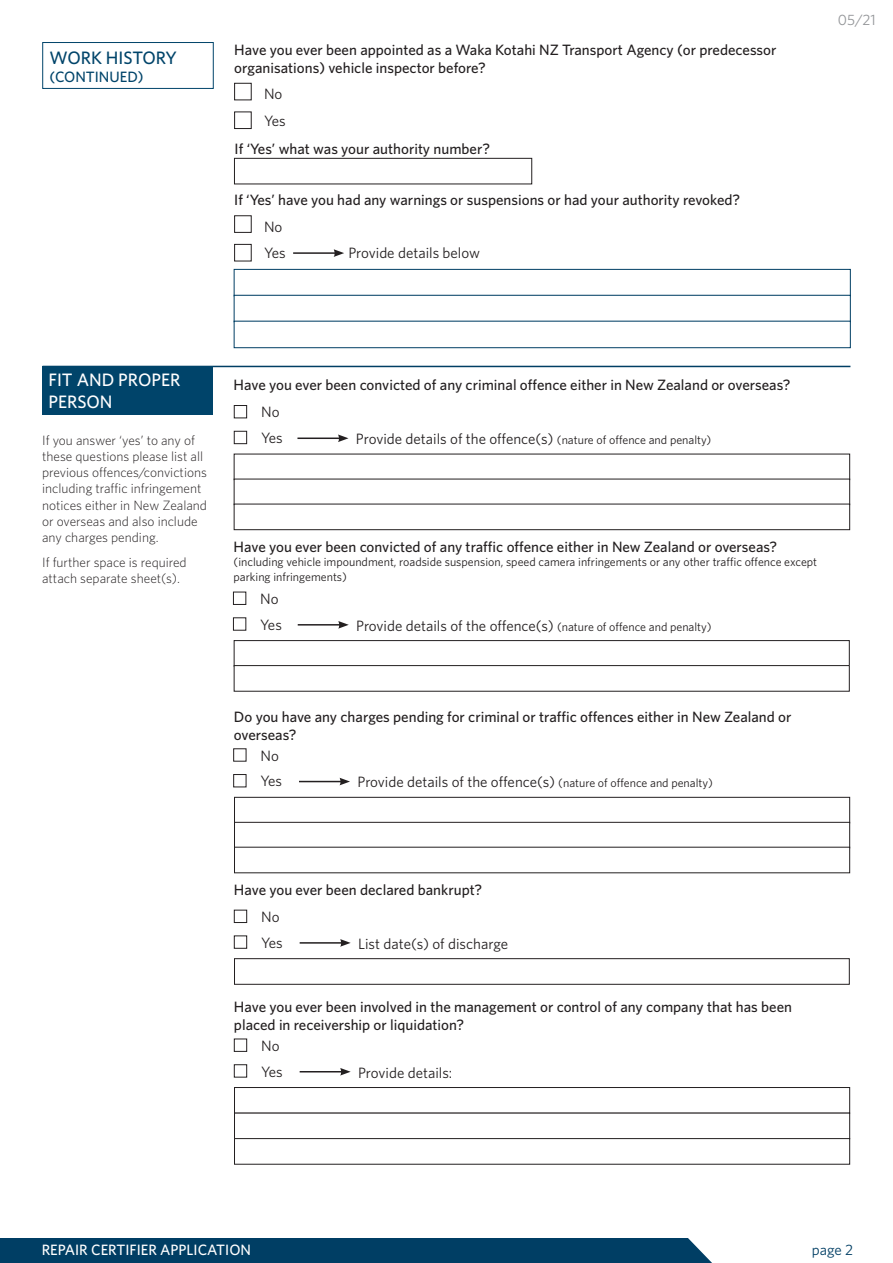
<style>
.page{position:relative;width:893px;height:1263px;background:#fff}
.page>*{position:absolute;margin:0;border:0;box-sizing:border-box;transform-origin:0 0}
.side_headings_caps{font:500 18px/21.6px "Whitney";color:#fff}
.side_headings_caps-2{font:500 18px "Whitney";color:#00446a}
.Question{font:500 15px/18px "Whitney";color:#231f20}
.Text{font:15px "Whitney";color:#231f20}
.Side_headings{font:500 15px "Whitney";color:#231f20}
.t1{font:500 15px "Whitney";color:#fff}
.side_headings_caps-3{font:500 15px "Whitney";color:#00446a}
.TICK_BOX{font:15px "Whitney";color:#231f20}
.t2{font:15px "Whitney";color:#003e64}
.t3{font:15px "Whitney";color:#939598}
.Side_italic{font:300 13.5px/16.2px "Whitney";color:#231f20}
.Question-2{font:12px/14.4px "Whitney";color:#231f20}
.s1{font-size:12px}
</style>
<div class="page">
<div style="left:0;top:1238px;width:713px;height:25px;background:#003e64"></div>
<svg style="left:688px;top:1238px;width:25px;height:25px"></svg>
<hr style="left:43px;top:366px;width:807px;height:1px;background:#003e64">
<div style="left:42px;top:366px;width:171px;height:48px;background:#00446a"></div>
<div style="left:233px;top:592px;width:13px;height:13px;border:1px solid #231f20"></div>
<div style="left:233px;top:618px;width:13px;height:12px;border:1px solid #231f20"></div>
<hr style="left:298px;top:624px;width:43px;height:1px;background:#231f20">
<svg style="left:338px;top:621px;width:11px;height:8px"></svg>
<div style="left:234px;top:640px;width:615px;height:26px;border:1px solid #231f20"></div>
<div style="left:234px;top:665px;width:615px;height:26px;border:1px solid #231f20"></div>
<div style="left:234px;top:405px;width:13px;height:13px;border:1px solid #231f20"></div>
<div style="left:234px;top:431px;width:13px;height:13px;border:1px solid #231f20"></div>
<hr style="left:297px;top:437px;width:43px;height:2px;background:#231f20">
<svg style="left:338px;top:434px;width:10px;height:8px"></svg>
<div style="left:234px;top:504px;width:616px;height:26px;border:1px solid #231f20"></div>
<div style="left:233px;top:774px;width:13px;height:13px;border:1px solid #231f20"></div>
<hr style="left:299px;top:781px;width:43px;height:1px;background:#231f20">
<svg style="left:339px;top:778px;width:11px;height:7px"></svg>
<div style="left:234px;top:797px;width:616px;height:26px;border:1px solid #231f20"></div>
<div style="left:234px;top:822px;width:616px;height:26px;border:1px solid #231f20"></div>
<div style="left:234px;top:910px;width:13px;height:13px;border:1px solid #231f20"></div>
<div style="left:234px;top:936px;width:13px;height:12px;border:1px solid #231f20"></div>
<hr style="left:300px;top:942px;width:42px;height:2px;background:#231f20">
<svg style="left:340px;top:939px;width:11px;height:8px"></svg>
<div style="left:234px;top:958px;width:615px;height:26px;border:1px solid #231f20"></div>
<div style="left:234px;top:1039px;width:13px;height:12px;border:1px solid #231f20"></div>
<div style="left:234px;top:1064px;width:13px;height:13px;border:1px solid #231f20"></div>
<hr style="left:300px;top:1071px;width:42px;height:1px;background:#231f20">
<svg style="left:340px;top:1068px;width:11px;height:7px"></svg>
<div style="left:234px;top:1087px;width:616px;height:26px;border:1px solid #231f20"></div>
<div style="left:234px;top:1138px;width:616px;height:26px;border:1px solid #231f20"></div>
<div style="left:234px;top:83px;width:17px;height:17px;border:1px solid #231f20"></div>
<div style="left:234px;top:112px;width:17px;height:17px;border:1px solid #231f20"></div>
<div style="left:234px;top:216px;width:17px;height:17px;border:1px solid #231f20"></div>
<div style="left:234px;top:244px;width:17px;height:17px;border:1px solid #231f20"></div>
<div style="left:234px;top:158px;width:298px;height:26px;border:1px solid #231f20"></div>
<hr style="left:293px;top:252px;width:43px;height:2px;background:#231f20">
<svg style="left:334px;top:249px;width:10px;height:8px"></svg>
<div style="left:234px;top:269px;width:616px;height:27px;background:#fff;border:1px solid #003e64"></div>
<div style="left:234px;top:295px;width:616px;height:27px;background:#fff;border:1px solid #003e64"></div>
<div style="left:234px;top:321px;width:616px;height:27px;background:#fff;border:1px solid #003e64"></div>
<div style="left:42px;top:42px;width:172px;height:47px;border:1px solid #00446a"></div>
<p class="side_headings_caps-2" style="left:49px;top:46px;width:129px">WORK HISTORY</p>
<p class="side_headings_caps-3" style="left:49px;top:67px;width:96px">(CONTINUED)</p>
<p class="Question" style="left:234px;top:40px;width:544px">Have you ever been appointed as a Waka Kotahi NZ Transport Agency (or predecessor organisations) vehicle inspector before?</p>
<p class="TICK_BOX" style="left:264px;top:84px;width:20px">No</p>
<p class="TICK_BOX" style="left:264px;top:110px;width:23px">Yes</p>
<p class="Question" style="left:235px;top:140px;width:257px">If ‘Yes’ what was your authority number?</p>
<p class="Question" style="left:234px;top:191px;width:508px">If ‘Yes’ have you had any warnings or suspensions or had your authority revoked?</p>
<p class="TICK_BOX" style="left:264px;top:216px;width:20px">No</p>
<p class="TICK_BOX" style="left:264px;top:243px;width:23px">Yes</p>
<p class="Text" style="left:348px;top:243px;width:133px">Provide details below</p>
<p class="t3" style="left:838px;top:10px;width:40px">05/21</p>
<p class="side_headings_caps" style="left:48px;top:369px;width:134px">FIT AND PROPER<br>PERSON</p>
<p class="Side_italic" style="left:42px;top:432px;width:166px">If you answer ‘yes’ to any of these questions please list all previous offences/convictions including traffic infringement notices either in New Zealand or overseas and also include any charges pending.</p>
<p class="Side_italic" style="left:42px;top:553px;width:146px">If further space is required attach separate sheet(s).</p>
<p class="Side_headings" style="left:234px;top:375px;width:558px">Have you ever been convicted of any criminal offence either in New Zealand or overseas?</p>
<p class="Text" style="left:261px;top:402px;width:20px">No</p>
<p class="Text" style="left:261px;top:428px;width:23px">Yes</p>
<p class="Text" style="left:356px;top:429px;width:357px">Provide details of the offence(s) <span class="s1">(nature of offence and penalty)</span></p>
<p class="Question" style="left:234px;top:537px;width:545px">Have you ever been convicted of any traffic offence either in New Zealand or overseas?</p>
<p class="Question-2" style="left:234px;top:554px;width:585px">(including vehicle impoundment, roadside suspension, speed camera infringements or any other traffic offence except parking infringements)</p>
<p class="Text" style="left:260px;top:589px;width:20px">No</p>
<p class="Text" style="left:260px;top:614px;width:23px">Yes</p>
<p class="Text" style="left:356px;top:615px;width:357px">Provide details of the offence(s) <span class="s1">(nature of offence and penalty)</span></p>
<p class="Question" style="left:234px;top:707px;width:559px">Do you have any charges pending for criminal or traffic offences either in New Zealand or overseas?</p>
<p class="Text" style="left:261px;top:745px;width:20px">No</p>
<p class="Text" style="left:261px;top:771px;width:23px">Yes</p>
<p class="Text" style="left:357px;top:772px;width:357px">Provide details of the offence(s) <span class="s1">(nature of offence and penalty)</span></p>
<p class="Question" style="left:234px;top:880px;width:250px">Have you ever been declared bankrupt?</p>
<p class="Text" style="left:261px;top:907px;width:20px">No</p>
<p class="Text" style="left:261px;top:932px;width:23px">Yes</p>
<p class="Text" style="left:358px;top:933px;width:152px">List date(s) of discharge</p>
<p class="Question" style="left:234px;top:997px;width:560px">Have you ever been involved in the management or control of any company that has been placed in receivership or liquidation?</p>
<p class="Text" style="left:261px;top:1035px;width:20px">No</p>
<p class="Text" style="left:261px;top:1061px;width:23px">Yes</p>
<p class="Text" style="left:358px;top:1062px;width:96px">Provide details:</p>
<p class="t1" style="left:42px;top:1240px;width:211px">REPAIR CERTIFIER APPLICATION</p>
<p class="t2" style="left:812px;top:1239px;width:43px">page 2</p>
</div>
